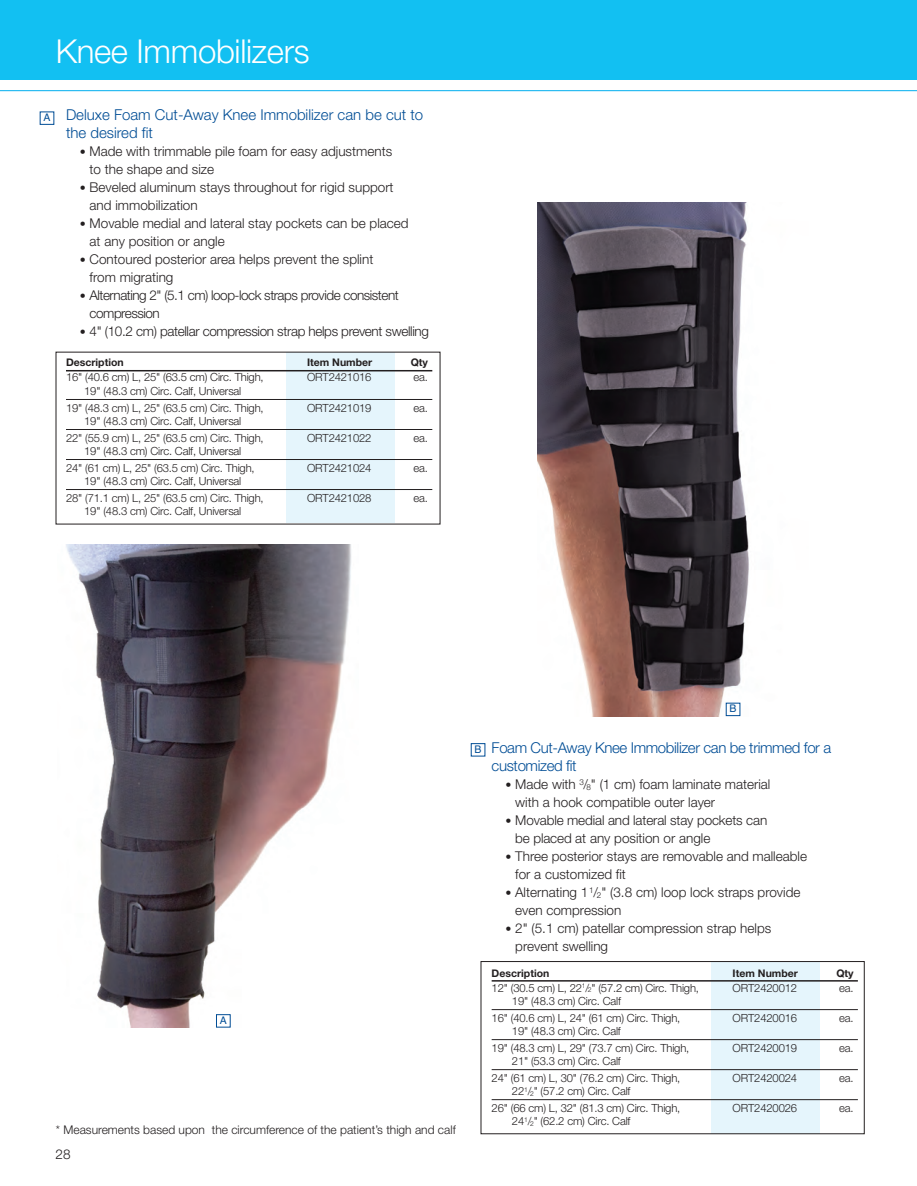
<style>
.page{position:relative;width:917px;height:1186px;background:#fff}
.page>*{position:absolute;margin:0;border:0;box-sizing:border-box;transform-origin:0 0}
.t1{font:300 33px "Helvetica Neue LT Std";letter-spacing:-.01em;color:#fff}
.t2{font:300 15px/18px "Helvetica Neue LT Std";color:#014d95}
.t3{font:300 15px/18px "Helvetica Neue LT Std";letter-spacing:-.025em;color:#014d95}
.t4{font:300 13.5px/18px "Helvetica Neue LT Std";color:#231f20}
.t5{font:300 13.5px/18px "Helvetica Neue LT Std";letter-spacing:-.035em;color:#231f20}
.t6{font:300 13.5px "Helvetica Neue LT Std";letter-spacing:-.025em;color:#231f20}
.t7{font:300 12px "Helvetica Neue LT Std";color:#231f20}
.t8{font:300 11.25px/16.5px "Helvetica Neue LT Std";letter-spacing:-.015em;color:#231f20;text-align:center}
.t9{font:700 10.5px "Helvetica Neue LT Std";color:#231f20}
.t10{font:10.5px "Helvetica";color:#014d95}
.s1{font-size:12px}
.s2{font-size:8.1px}
.s3{font-size:6.75px}
</style>
<div class="page">
<div style="left:286px;top:352px;width:108px;height:171px;background:#e5f5fc"></div>
<hr style="left:66px;top:370px;width:366px;height:1px;background:#231f20">
<hr style="left:66px;top:399px;width:366px;height:1px;background:#231f20">
<hr style="left:66px;top:429px;width:366px;height:1px;background:#231f20">
<hr style="left:66px;top:459px;width:366px;height:1px;background:#231f20">
<hr style="left:66px;top:489px;width:366px;height:1px;background:#231f20">
<div style="left:0;top:0;width:916px;height:80px;background:#12c0f2"></div>
<hr style="left:0;top:90px;width:916px;height:1px;background:#00aeef">
<img style="left:66px;top:545px;width:285px;height:483px">
<div style="left:711px;top:962px;width:108px;height:172px;background:#e5f5fc"></div>
<div style="left:480px;top:961px;width:384px;height:173px;border:1px solid #231f20"></div>
<hr style="left:491px;top:980px;width:366px;height:2px;background:#231f20">
<hr style="left:491px;top:1009px;width:366px;height:1px;background:#231f20">
<hr style="left:491px;top:1039px;width:366px;height:1px;background:#231f20">
<hr style="left:491px;top:1069px;width:366px;height:1px;background:#231f20">
<hr style="left:491px;top:1099px;width:366px;height:1px;background:#231f20">
<img style="left:538px;top:202px;width:211px;height:514px">
<div style="left:40px;top:112px;width:14px;height:13px;border:1px solid #014d95"></div>
<div style="left:216px;top:1014px;width:14px;height:13px;border:1px solid #014d95"></div>
<div style="left:725px;top:703px;width:15px;height:13px;border:1px solid #014d95"></div>
<div style="left:471px;top:743px;width:14px;height:13px;border:1px solid #014d95"></div>
<h1 class="t1" style="left:56px;top:39px;width:255px">Knee Immobilizers</h1>
<p class="t10" style="left:43px;top:111px;width:9px">A</p>
<h2 class="t2" style="left:66px;top:108px;width:359px">Deluxe Foam Cut-Away Knee Immobilizer can be cut to the desired fit</h2>
<p class="t4" style="left:90px;top:144px;width:304px;text-indent:-10px"><span class="s1">•</span> Made with trimmable pile foam for easy adjustments to the shape and size</p>
<p class="t4" style="left:90px;top:180px;width:305px;text-indent:-10px"><span class="s1">•</span> Beveled aluminum stays throughout for rigid support and immobilization</p>
<p class="t4" style="left:90px;top:216px;width:320px;text-indent:-10px"><span class="s1">•</span> Movable medial and lateral stay pockets can be placed at any position or angle</p>
<p class="t4" style="left:90px;top:252px;width:285px;text-indent:-10px"><span class="s1">•</span> Contoured posterior area helps prevent the splint from migrating</p>
<p class="t5" style="left:90px;top:288px;width:310px;text-indent:-10px"><span class="s1">•</span> Alternating 2" (5.1 cm) loop-lock straps provide consistent compression</p>
<p class="t6" style="left:80px;top:327px;width:350px"><span class="s1">•</span> 4" (10.2 cm) patellar compression strap helps prevent swelling</p>
<p class="t9" style="left:66px;top:359px;width:59px">Description</p>
<p class="t9" style="left:307px;top:359px;width:67px">Item Number</p>
<p class="t9" style="left:410px;top:359px;width:19px">Qty</p>
<p class="t8" style="left:66px;top:370px;width:199px">16" (40.6 cm) L, 25" (63.5 cm) Circ. Thigh,</p>
<p class="t8" style="left:307px;top:370px;width:66px">ORT2421016</p>
<p class="t8" style="left:413px;top:370px;width:16px">ea.</p>
<p class="t8" style="left:66px;top:384px;width:199px">19" (48.3 cm) Circ. Calf, Universal<br>19" (48.3 cm) L, 25" (63.5 cm) Circ. Thigh,</p>
<p class="t8" style="left:307px;top:400px;width:66px">ORT2421019</p>
<p class="t8" style="left:413px;top:400px;width:16px">ea.</p>
<p class="t8" style="left:66px;top:414px;width:199px">19" (48.3 cm) Circ. Calf, Universal<br>22" (55.9 cm) L, 25" (63.5 cm) Circ. Thigh,</p>
<p class="t8" style="left:66px;top:444px;width:190px">19" (48.3 cm) Circ. Calf, Universal<br>24" (61 cm) L, 25" (63.5 cm) Circ. Thigh,</p>
<p class="t8" style="left:66px;top:474px;width:199px">19" (48.3 cm) Circ. Calf, Universal<br>28" (71.1 cm) L, 25" (63.5 cm) Circ. Thigh,</p>
<p class="t8" style="left:84px;top:504px;width:159px">19" (48.3 cm) Circ. Calf, Universal</p>
<p class="t8" style="left:307px;top:430px;width:66px">ORT2421022</p>
<p class="t8" style="left:413px;top:430px;width:16px">ea.</p>
<p class="t8" style="left:307px;top:460px;width:66px">ORT2421024</p>
<p class="t8" style="left:413px;top:460px;width:16px">ea.</p>
<p class="t8" style="left:307px;top:490px;width:66px">ORT2421028</p>
<p class="t8" style="left:413px;top:490px;width:16px">ea.</p>
<p class="t10" style="left:220px;top:1014px;width:9px">A</p>
<p class="t7" style="left:56px;top:1125px;width:401px">* Measurements based upon the circumference of the patient’s thigh and calf</p>
<p class="t4" style="left:56px;top:1147px;width:17px">28</p>
<p class="t10" style="left:729px;top:703px;width:9px">B</p>
<p class="t10" style="left:474px;top:743px;width:9px">B</p>
<h2 class="t3" style="left:491px;top:740px;width:341px">Foam Cut-Away Knee Immobilizer can be trimmed for a customized fit</h2>
<p class="t4" style="left:515px;top:777px;width:256px;text-indent:-10px"><span class="s1">•</span> Made with <sup>3</sup>/<span class="s2">8</span>" (1 cm) foam laminate material with a hook compatible outer layer</p>
<p class="t4" style="left:515px;top:813px;width:253px;text-indent:-10px"><span class="s1">•</span> Movable medial and lateral stay pockets can be placed at any position or angle</p>
<p class="t4" style="left:515px;top:849px;width:293px;text-indent:-10px"><span class="s1">•</span> Three posterior stays are removable and malleable for a customized fit</p>
<p class="t4" style="left:515px;top:885px;width:287px;text-indent:-10px"><span class="s1">•</span> Alternating 1<sup>1</sup>/<span class="s2">2</span>" (3.8 cm) loop lock straps provide even compression</p>
<p class="t4" style="left:515px;top:921px;width:257px;text-indent:-10px"><span class="s1">•</span> 2" (5.1 cm) patellar compression strap helps prevent swelling</p>
<p class="t9" style="left:491px;top:969px;width:59px">Description</p>
<p class="t9" style="left:732px;top:969px;width:67px">Item Number</p>
<p class="t9" style="left:836px;top:969px;width:19px">Qty</p>
<p class="t8" style="left:491px;top:980px;width:209px">12" (30.5 cm) L, 22<sup>1</sup>/<span class="s3">2</span>" (57.2 cm) Circ. Thigh,</p>
<p class="t8" style="left:732px;top:980px;width:66px">ORT2420012</p>
<p class="t8" style="left:839px;top:980px;width:16px">ea.</p>
<p class="t8" style="left:491px;top:994px;width:190px;text-align:left;text-indent:20px">19" (48.3 cm) Circ. Calf<br>16" (40.6 cm) L, 24" (61 cm) Circ. Thigh,</p>
<p class="t8" style="left:732px;top:1010px;width:66px">ORT2420016</p>
<p class="t8" style="left:839px;top:1010px;width:16px">ea.</p>
<p class="t8" style="left:491px;top:1024px;width:199px;text-align:left;text-indent:20px">19" (48.3 cm) Circ. Calf<br>19" (48.3 cm) L, 29" (73.7 cm) Circ. Thigh,</p>
<p class="t8" style="left:491px;top:1054px;width:190px;text-align:left;text-indent:20px">21" (53.3 cm) Circ. Calf<br>24" (61 cm) L, 30" (76.2 cm) Circ. Thigh,</p>
<p class="t8" style="left:491px;top:1084px;width:190px;text-align:left;text-indent:20px">22<sup>1</sup>/<span class="s3">2</span>" (57.2 cm) Circ. Calf<br>26" (66 cm) L, 32" (81.3 cm) Circ. Thigh,</p>
<p class="t8" style="left:512px;top:1114px;width:120px">24<sup>1</sup>/<span class="s3">2</span>" (62.2 cm) Circ. Calf</p>
<p class="t8" style="left:732px;top:1040px;width:66px">ORT2420019</p>
<p class="t8" style="left:839px;top:1040px;width:16px">ea.</p>
<p class="t8" style="left:732px;top:1071px;width:66px">ORT2420024</p>
<p class="t8" style="left:839px;top:1071px;width:16px">ea.</p>
<p class="t8" style="left:732px;top:1101px;width:66px">ORT2420026</p>
<p class="t8" style="left:839px;top:1101px;width:16px">ea.</p>
</div>
